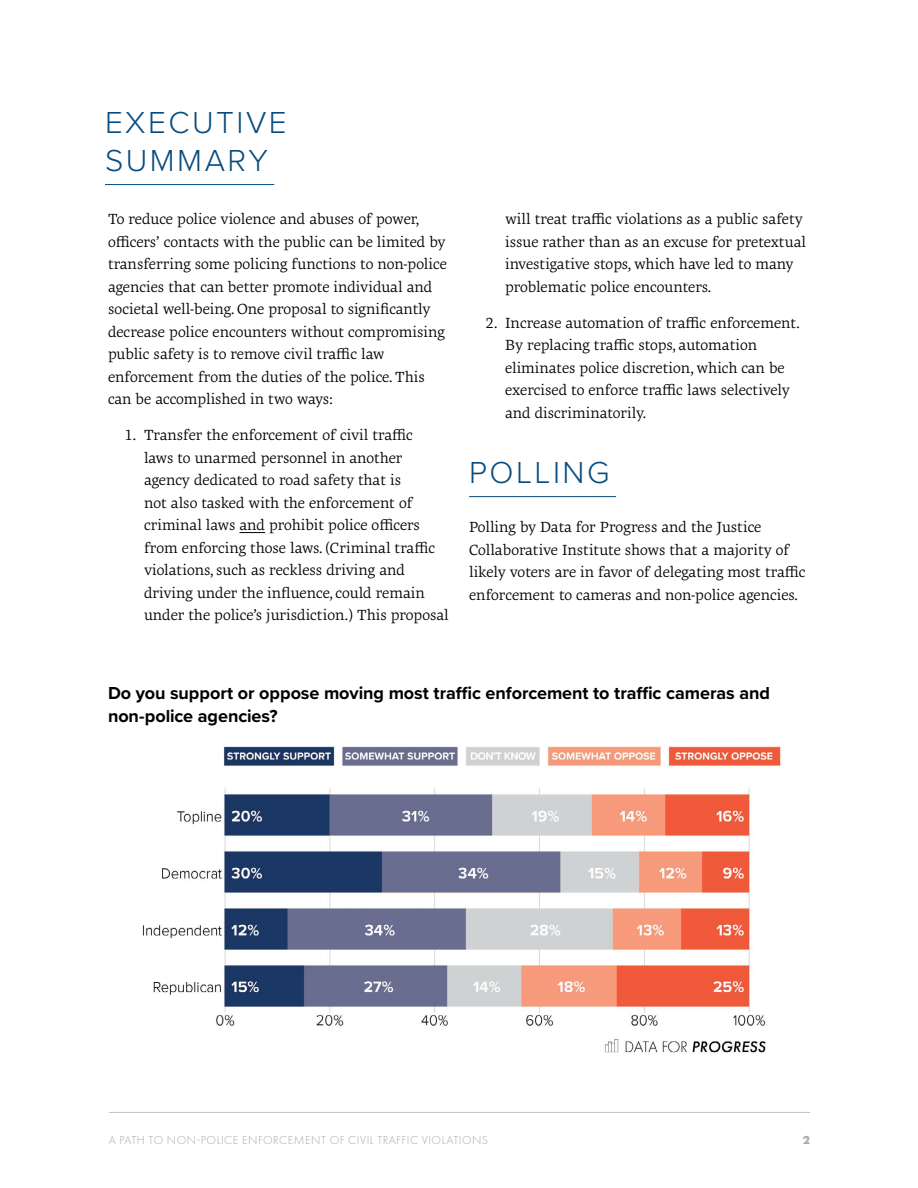
<style>
.page{position:relative;width:918px;height:1188px;background:#fff}
.page>*{position:absolute;margin:0;border:0;box-sizing:border-box;transform-origin:0 0}
.t1{font:300 31.5px/37.8px "Proxima Nova";letter-spacing:.08em;color:#084c7f}
.t2{font:700 18px/22.5px "Proxima Nova";color:#000}
.t3{font:15px/22.5px "Geneo Std";color:#000}
.t4{font:300 12px "Futura PT";letter-spacing:.04em;color:#a7a9ac}
.t5{font:700 12px "Futura PT";color:#a7a9ac}
</style>
<div class="page">
<hr style="left:109px;top:1112px;width:701px;height:1px;background:#bcbec0">
<img style="left:142px;top:745px;width:640px;height:308px">
<hr style="left:105px;top:184px;width:169px;height:1px;background:#084c7f">
<hr style="left:469px;top:496px;width:147px;height:1px;background:#084c7f">
<svg style="left:240px;top:532px;width:25px;height:1px"></svg>
<h1 class="t1" style="left:105px;top:102px;width:183px">EXECUTIVE<br>SUMMARY</h1>
<p class="t3" style="left:108px;top:208px;width:340px">To reduce police violence and abuses of power, officers’ contacts with the public can be limited by transferring some policing functions to non-police agencies that can better promote individual and societal well-being. One proposal to significantly decrease police encounters without compromising public safety is to remove civil traffic law enforcement from the duties of the police. This can be accomplished in two ways:</p>
<p class="t3" style="left:144px;top:424px;width:306px;text-indent:-20px">1. Transfer the enforcement of civil traffic<br>laws to unarmed personnel in another agency dedicated to road safety that is<br>not also tasked with the enforcement of criminal laws and prohibit police officers from enforcing those laws. (Criminal traffic violations, such as reckless driving and driving under the influence, could remain under the police’s jurisdiction.) This proposal</p>
<p class="t3" style="left:505px;top:208px;width:302px">will treat traffic violations as a public safety issue rather than as an excuse for pretextual investigative stops, which have led to many problematic police encounters.</p>
<p class="t3" style="left:505px;top:311px;width:297px;text-indent:-20px">2. Increase automation of traffic enforcement.<br>By replacing traffic stops, automation eliminates police discretion, which can be exercised to enforce traffic laws selectively and discriminatorily.</p>
<h1 class="t1" style="left:469px;top:452px;width:142px">POLLING</h1>
<p class="t3" style="left:469px;top:516px;width:338px">Polling by Data for Progress and the Justice Collaborative Institute shows that a majority of likely voters are in favor of delegating most traffic enforcement to cameras and non-police agencies.</p>
<p class="t2" style="left:108px;top:681px;width:664px">Do you support or oppose moving most traffic enforcement to traffic cameras and non-police agencies?</p>
<p class="t4" style="left:109px;top:1133px;width:381px">A PATH TO NON-POLICE ENFORCEMENT OF CIVIL TRAFFIC VIOLATIONS</p>
<p class="t5" style="left:803px;top:1132px;width:9px">2</p>
</div>
